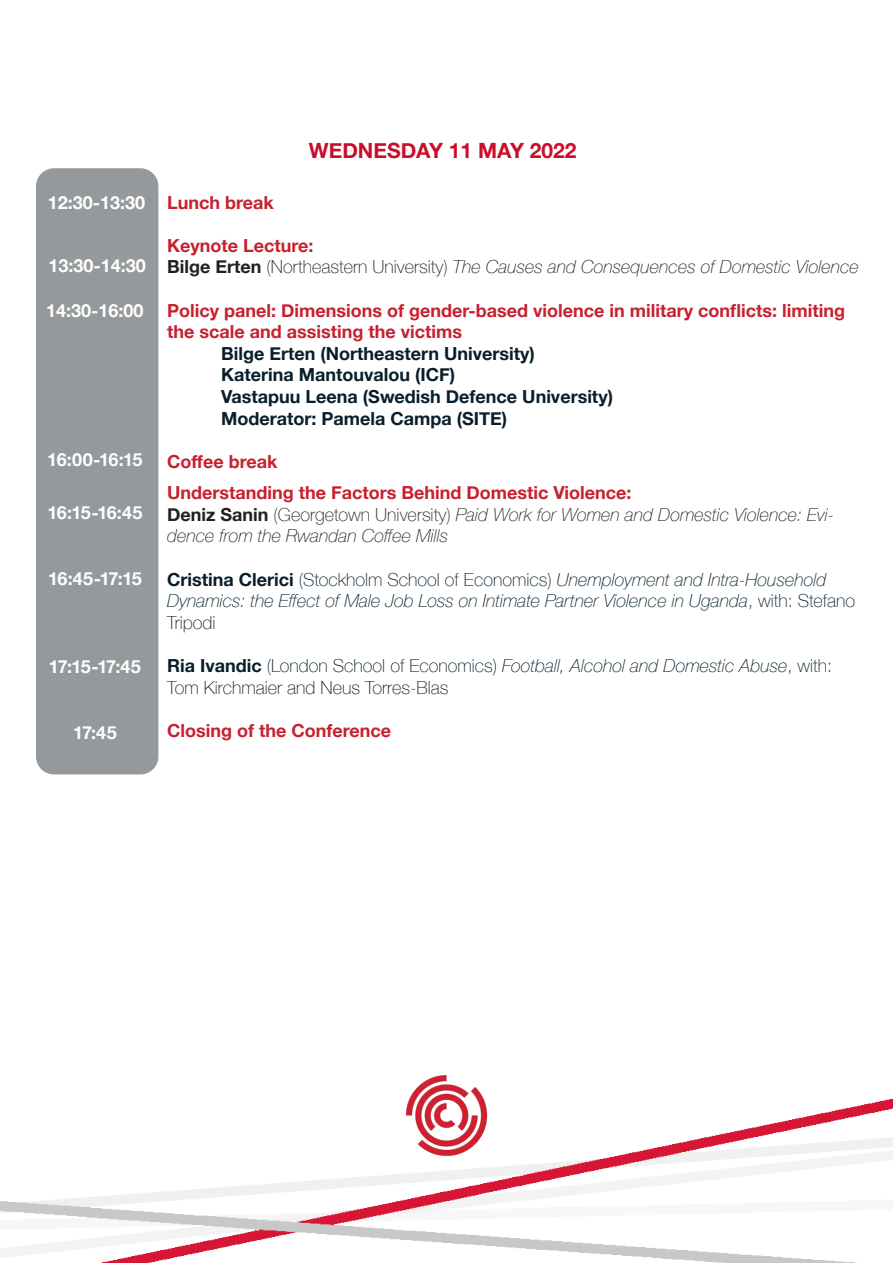
<style>
.page{position:relative;width:893px;height:1263px;background:#fff}
.page>*{position:absolute;margin:0;border:0;box-sizing:border-box;transform-origin:0 0}
.t1{font:700 21px "Helvetica Neue";color:#cb0d2c}
.t2{font:700 18px/21.6px "Helvetica Neue";color:#c7202e}
.t3{font:italic 100 18px/21.6px "Helvetica Neue";color:#231f20}
.t4{font:italic 100 18px/21.6px "Helvetica Neue";color:#081f2b}
.t5{font:700 18px "Helvetica Neue";color:#081f2b}
.t6{font:100 18px/21.6px "Helvetica Neue";color:#081f2b}
.t7{font:700 18px "Helvetica Neue";color:#fff}
.s1{font-weight:700;font-style:normal}
.s2{font-style:normal}
.s3{font-weight:700}
.s4{font-style:italic}
</style>
<div class="page">
<img style="left:0;top:1098px;width:893px;height:165px">
<img style="left:385px;top:1075px;width:123px;height:109px">
<div style="left:36px;top:168px;width:122px;height:606px;background:#96999b;border-radius:18px"></div>
<p class="t7" style="left:48px;top:188px;width:99px">12:30-13:30</p>
<p class="t7" style="left:49px;top:251px;width:99px">13:30-14:30</p>
<p class="t7" style="left:46px;top:296px;width:99px">14:30-16:00</p>
<p class="t7" style="left:47px;top:446px;width:97px">16:00-16:15</p>
<p class="t7" style="left:48px;top:498px;width:96px">16:15-16:45</p>
<p class="t7" style="left:48px;top:564px;width:95px">16:45-17:15</p>
<p class="t7" style="left:49px;top:653px;width:93px">17:15-17:45</p>
<p class="t7" style="left:73px;top:718px;width:45px">17:45</p>
<p class="t1" style="left:309px;top:134px;width:269px">WEDNESDAY 11 MAY 2022</p>
<p class="t2" style="left:167px;top:192px;width:108px">Lunch break</p>
<p class="t2" style="left:167px;top:235px;width:148px">Keynote Lecture:</p>
<p class="t3" style="left:167px;top:255px;width:693px"><span class="s1">Bilge Erten</span> <span class="s2">(Northeastern University)</span> The Causes and Consequences of Domestic Violence</p>
<p class="t2" style="left:167px;top:300px;width:679px">Policy panel: Dimensions of gender-based violence in military conflicts: limiting the scale and assisting the victims</p>
<p class="t5" style="left:221px;top:339px;width:315px">Bilge Erten (Northeastern University)</p>
<p class="t5" style="left:221px;top:361px;width:235px">Katerina Mantouvalou (ICF)</p>
<p class="t5" style="left:221px;top:382px;width:393px">Vastapuu Leena (Swedish Defence University)</p>
<p class="t5" style="left:221px;top:404px;width:287px">Moderator: Pamela Campa (SITE)</p>
<p class="t2" style="left:167px;top:451px;width:112px">Coffee break</p>
<p class="t2" style="left:167px;top:482px;width:466px">Understanding the Factors Behind Domestic Violence:</p>
<p class="t3" style="left:167px;top:503px;width:668px"><span class="s1">Deniz Sanin</span> <span class="s2">(Georgetown University)</span> Paid Work for Women and Domestic Violence: Evi&shy;dence from the Rwandan Coffee Mills</p>
<p class="t4" style="left:167px;top:567px;width:689px"><span class="s1">Cristina Clerici</span> <span class="s2">(Stockholm School of Economics)</span> Unemployment and Intra-Household<br>Dynamics: the Effect of Male Job Loss on Intimate Partner Violence in Uganda<span class="s2">, with: Stefano<br>Tripodi</span></p>
<p class="t6" style="left:167px;top:654px;width:666px"><span class="s3">Ria Ivandic</span> (London School of Economics) <span class="s4">Football, Alcohol and Domestic Abuse</span>, with:<br>Tom Kirchmaier and Neus Torres-Blas</p>
<p class="t2" style="left:167px;top:720px;width:225px">Closing of the Conference</p>
</div>
